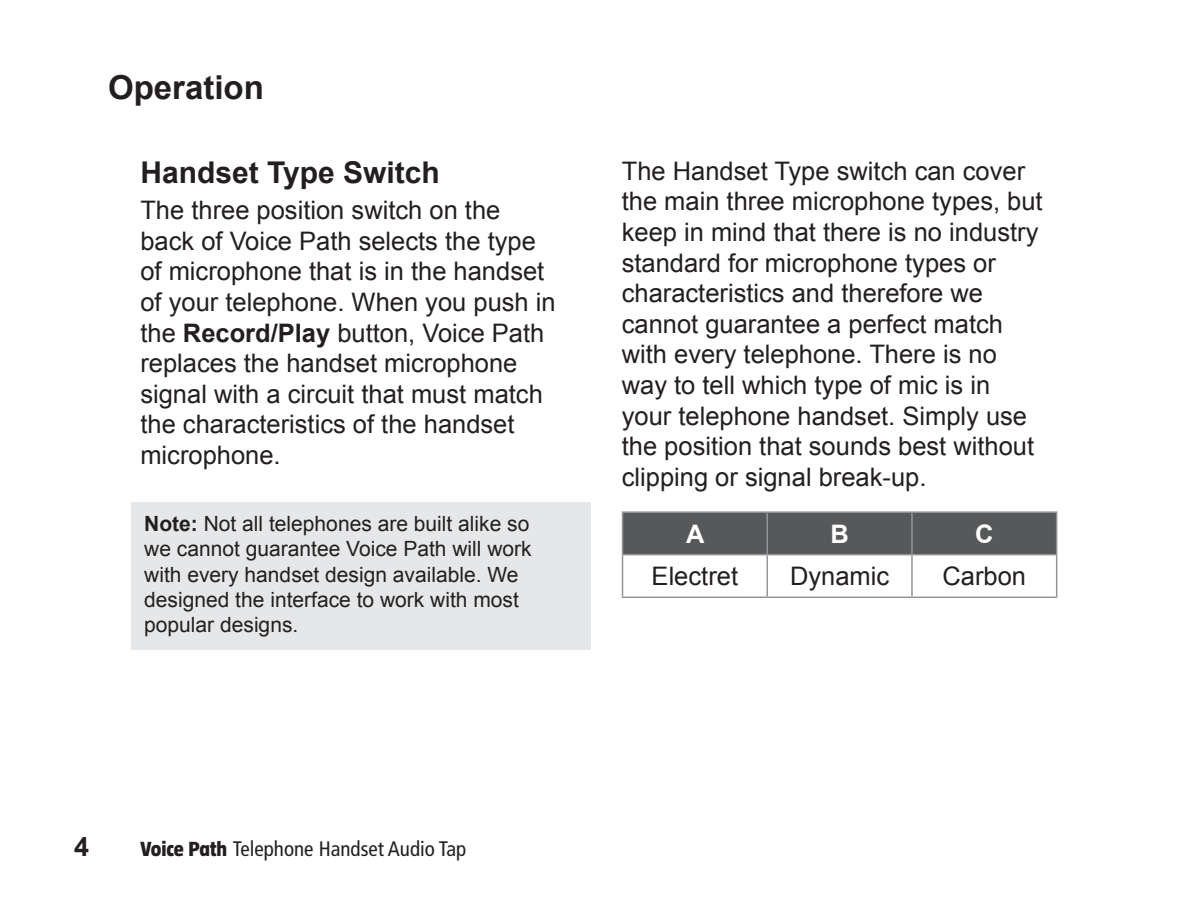
<style>
.page{position:relative;width:1188px;height:918px;background:#fff}
.page>*{position:absolute;margin:0;border:0;box-sizing:border-box;transform-origin:0 0}
.t1{font:700 33px "Arial";color:#231f20}
._1st_paragraph{font:700 30px "Arial";color:#231f20}
.t2{font:700 27px "Arial";color:#231f20}
.t3{font:25.5px/30.6px "Arial";color:#231f20}
.t4{font:700 25.5px "Arial";color:#fff}
.t5{font:21px/25.2px "Arial";color:#231f20}
.t6{font:condensed 21px "Frutiger LT Std";color:#231f20}
.s1{font-weight:700}
.s2{font-family:"Taz";font-weight:800;font-stretch:normal}
</style>
<div class="page">
<div style="left:131px;top:502px;width:460px;height:148px;background:#e6e7e9"></div>
<div style="left:623px;top:513px;width:433px;height:41px;background:#57585a"></div>
<hr style="left:622px;top:511px;width:145px;height:2px;background:#939598">
<hr style="left:622px;top:513px;width:1px;height:41px;background:#939598">
<hr style="left:767px;top:511px;width:145px;height:2px;background:#939598">
<hr style="left:766px;top:513px;width:2px;height:41px;background:#939598">
<hr style="left:912px;top:511px;width:145px;height:2px;background:#939598">
<hr style="left:911px;top:513px;width:2px;height:41px;background:#939598">
<hr style="left:1056px;top:513px;width:1px;height:41px;background:#939598">
<hr style="left:622px;top:554px;width:145px;height:1px;background:#939598">
<hr style="left:622px;top:555px;width:1px;height:42px;background:#939598">
<hr style="left:767px;top:554px;width:145px;height:1px;background:#939598">
<hr style="left:766px;top:555px;width:2px;height:42px;background:#939598">
<hr style="left:912px;top:554px;width:145px;height:1px;background:#939598">
<hr style="left:911px;top:555px;width:2px;height:42px;background:#939598">
<hr style="left:1056px;top:555px;width:1px;height:42px;background:#939598">
<hr style="left:622px;top:597px;width:145px;height:1px;background:#939598">
<hr style="left:767px;top:597px;width:145px;height:1px;background:#939598">
<hr style="left:912px;top:597px;width:145px;height:1px;background:#939598">
<p class="t1" style="left:108px;top:65px;width:157px">Operation</p>
<p class="_1st_paragraph" style="left:140px;top:153px;width:301px">Handset Type Switch</p>
<p class="t3" style="left:140px;top:195px;width:417px">The three position switch on the back of Voice Path selects the type of microphone that is in the handset of your telephone. When you push in the <span class="s1">Record/Play</span> button, Voice Path replaces the handset microphone signal with a circuit that must match the characteristics of the handset microphone.</p>
<p class="t5" style="left:144px;top:511px;width:389px"><span class="s1">Note:</span> Not all telephones are built alike so we cannot guarantee Voice Path will work with every handset design available. We designed the interface to work with most popular designs.</p>
<p class="t3" style="left:622px;top:156px;width:422px">The Handset Type switch can cover the main three microphone types, but keep in mind that there is no industry standard for microphone types or characteristics and therefore we cannot guarantee a perfect match with every telephone. There is no way to tell which type of mic is in your telephone handset. Simply use the position that sounds best without clipping or signal break-up.</p>
<p class="t4" style="left:686px;top:517px;width:20px">A</p>
<p class="t4" style="left:830px;top:517px;width:20px">B</p>
<p class="t4" style="left:975px;top:517px;width:20px">C</p>
<p class="t3" style="left:652px;top:561px;width:88px">Electret</p>
<p class="t3" style="left:790px;top:561px;width:101px">Dynamic</p>
<p class="t3" style="left:943px;top:561px;width:85px">Carbon</p>
<p class="t2" style="left:74px;top:829px;width:17px">4</p>
<p class="t6" style="left:140px;top:836px;width:327px"><span class="s2">Voice Path</span> Telephone Handset Audio Tap</p>
</div>
